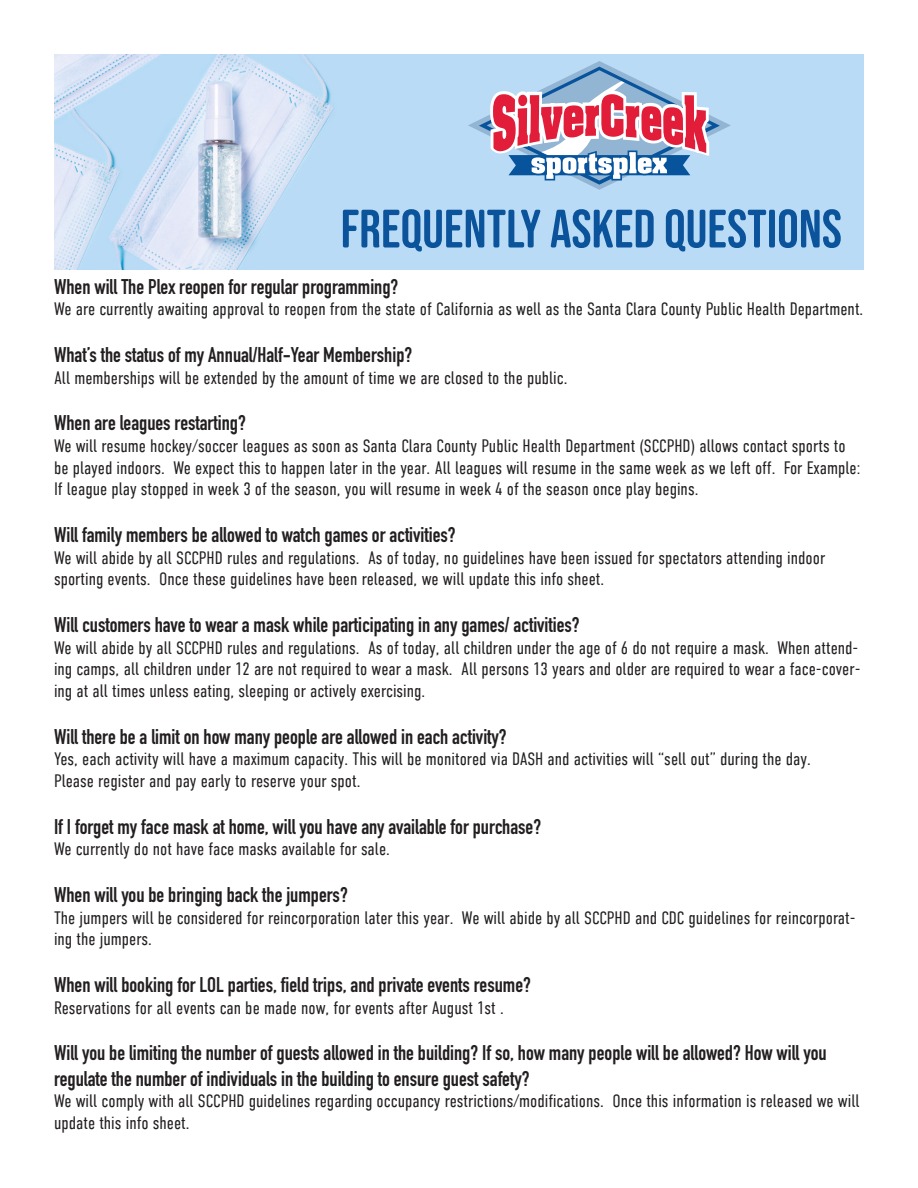
<style>
.page{position:relative;width:918px;height:1188px;background:#fff}
.page>*{position:absolute;margin:0;border:0;box-sizing:border-box;transform-origin:0 0}
.t1{font:54px "Bebas Neue Semi Rounded";color:#0b549b}
.t2{font:700 21px/25.2px "DIN Condensed";color:#231f20}
.t3{font:300 18px/21.6px "DIN Condensed";color:#231f20}
</style>
<div class="page">
<img style="left:54px;top:54px;width:810px;height:216px">
<svg style="left:468px;top:61px;width:263px;height:129px;background:#b8adc8"></svg>
<h1 class="t1" style="left:341px;top:198px;width:503px">FREQUENTLY ASKED QUESTIONS</h1>
<p class="t2" style="left:54px;top:274px;width:346px">When will The Plex reopen for regular programming?</p>
<p class="t3" style="left:54px;top:298px;width:811px">We are currently awaiting approval to reopen from the state of California as well as the Santa Clara County Public Health Department.</p>
<p class="t2" style="left:54px;top:342px;width:360px">What’s the status of my Annual/Half-Year Membership?</p>
<p class="t3" style="left:54px;top:367px;width:515px">All memberships will be extended by the amount of time we are closed to the public.</p>
<p class="t2" style="left:54px;top:410px;width:193px">When are leagues restarting?</p>
<p class="t3" style="left:54px;top:435px;width:808px">We will resume hockey/soccer leagues as soon as Santa Clara County Public Health Department (SCCPHD) allows contact sports to be played indoors. We expect this to happen later in the year. All leagues will resume in the same week as we left off. For Example:<br>If league play stopped in week 3 of the season, you will resume in week 4 of the season once play begins.</p>
<p class="t2" style="left:54px;top:522px;width:403px">Will family members be allowed to watch games or activities?</p>
<p class="t3" style="left:54px;top:547px;width:773px">We will abide by all SCCPHD rules and regulations. As of today, no guidelines have been issued for spectators attending indoor sporting events. Once these guidelines have been released, we will update this info sheet.</p>
<p class="t2" style="left:54px;top:612px;width:527px">Will customers have to wear a mask while participating in any games/ activities?</p>
<p class="t3" style="left:54px;top:637px;width:808px;text-align:justify">We will abide by all SCCPHD rules and regulations. As of today, all children under the age of 6 do not require a mask. When attend&shy;ing camps, all children under 12 are not required to wear a mask. All persons 13 years and older are required to wear a face-cover&shy;ing at all times unless eating, sleeping or actively exercising.</p>
<p class="t2" style="left:54px;top:724px;width:454px">Will there be a limit on how many people are allowed in each activity?</p>
<p class="t3" style="left:54px;top:748px;width:758px">Yes, each activity will have a maximum capacity. This will be monitored via DASH and activities will “sell out” during the day.<br>Please register and pay early to reserve your spot.</p>
<p class="t2" style="left:54px;top:814px;width:489px">If I forget my face mask at home, will you have any available for purchase?</p>
<p class="t3" style="left:54px;top:838px;width:338px">We currently do not have face masks available for sale.</p>
<p class="t2" style="left:54px;top:882px;width:295px">When will you be bringing back the jumpers?</p>
<p class="t3" style="left:54px;top:907px;width:803px">The jumpers will be considered for reincorporation later this year. We will abide by all SCCPHD and CDC guidelines for reincorporat&shy;ing the jumpers.</p>
<p class="t2" style="left:54px;top:972px;width:478px">When will booking for LOL parties, field trips, and private events resume?</p>
<p class="t3" style="left:54px;top:997px;width:451px">Reservations for all events can be made now, for events after August 1st .</p>
<p class="t2" style="left:54px;top:1040px;width:774px">Will you be limiting the number of guests allowed in the building? If so, how many people will be allowed? How will you regulate the number of individuals in the building to ensure guest safety?</p>
<p class="t3" style="left:54px;top:1090px;width:807px">We will comply with all SCCPHD guidelines regarding occupancy restrictions/modifications. Once this information is released we will update this info sheet.</p>
</div>
